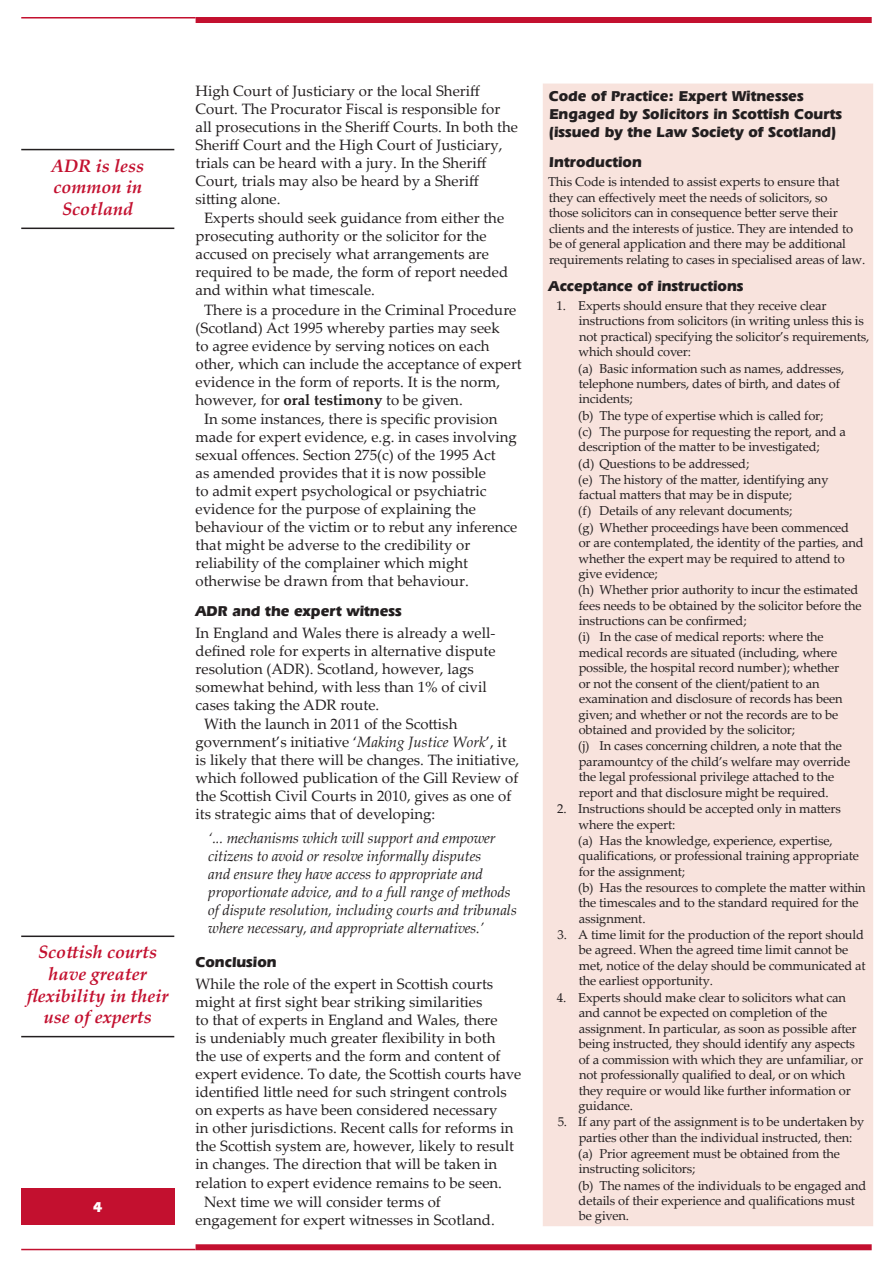
<style>
.page{position:relative;width:893px;height:1263px;background:#fff}
.page>*{position:absolute;margin:0;border:0;box-sizing:border-box;transform-origin:0 0}
.Sidebar{font:italic 700 18px/21.6px "Palatino Linotype";color:#c3102f;text-align:center}
.Body_Text{font:15px/18px "Palatino Linotype";color:#231f20}
.First_Para{font:15px/18px "Palatino Linotype";color:#231f20}
.t1{font:italic 15px/18px "Palatino Linotype";letter-spacing:-.01em;color:#231f20}
.Subheading{font:700 15px/18px "Eras IT Cby BT";color:#231f20}
.Page_Number{font:700 15px "Eras IT Cby BT";color:#fff}
.ToE_Body_Text_L2{font:12.9px/15.5px "Palatino Linotype";letter-spacing:-.01em;color:#231f20}
.ToE_Body_Text_L1{font:12.9px/15.5px "Palatino Linotype";letter-spacing:-.01em;color:#231f20}
.ToE_Body_Text{font:12.9px/15.5px "Palatino Linotype";letter-spacing:-.01em;color:#231f20}
.s1{font-weight:700}
.s2{font-style:italic}
</style>
<div class="page">
<hr style="left:21px;top:17px;width:175px;height:2px;background:#c3102f">
<div style="left:196px;top:17px;width:676px;height:6px;background:#c3102f"></div>
<hr style="left:21px;top:1249px;width:175px;height:1px;background:#c3102f">
<div style="left:196px;top:1244px;width:676px;height:6px;background:#c3102f"></div>
<div style="left:21px;top:1188px;width:153px;height:37px;background:#c3102f"></div>
<div style="left:543px;top:83px;width:330px;height:1143px;background:#f8e3dd"></div>
<hr style="left:21px;top:149px;width:153px;height:1px;background:#231f20">
<hr style="left:21px;top:228px;width:153px;height:1px;background:#231f20">
<hr style="left:21px;top:935px;width:153px;height:2px;background:#231f20">
<hr style="left:21px;top:1036px;width:153px;height:1px;background:#231f20">
<p class="Sidebar" style="left:51px;top:154px;width:94px">ADR is less common in<br>Scotland</p>
<p class="Sidebar" style="left:27px;top:941px;width:143px">Scottish courts have greater flexibility in their use of experts</p>
<p class="Page_Number" style="left:93px;top:1198px;width:11px">4</p>
<p class="First_Para" style="left:196px;top:81px;width:324px">High Court of Justiciary or the local Sheriff Court. The Procurator Fiscal is responsible for all prosecutions in the Sheriff Courts. In both the Sheriff Court and the High Court of Justiciary, trials can be heard with a jury. In the Sheriff Court, trials may also be heard by a Sheriff sitting alone.</p>
<p class="Body_Text" style="left:196px;top:209px;width:314px;text-indent:9px">Experts should seek guidance from either the prosecuting authority or the solicitor for the accused on precisely what arrangements are required to be made, the form of report needed and within what timescale.</p>
<p class="Body_Text" style="left:196px;top:300px;width:328px;text-indent:9px">There is a procedure in the Criminal Procedure (Scotland) Act 1995 whereby parties may seek<br>to agree evidence by serving notices on each other, which can include the acceptance of expert evidence in the form of reports. It is the norm, however, for <span class="s1">oral testimony</span> to be given.</p>
<p class="Body_Text" style="left:196px;top:409px;width:323px;text-indent:9px">In some instances, there is specific provision made for expert evidence, e.g. in cases involving sexual offences. Section 275(c) of the 1995 Act<br>as amended provides that it is now possible<br>to admit expert psychological or psychiatric evidence for the purpose of explaining the behaviour of the victim or to rebut any inference that might be adverse to the credibility or reliability of the complainer which might otherwise be drawn from that behaviour.</p>
<p class="Subheading" style="left:196px;top:601px;width:208px">ADR and the expert witness</p>
<p class="First_Para" style="left:196px;top:623px;width:301px">In England and Wales there is already a well&shy;defined role for experts in alternative dispute resolution (ADR). Scotland, however, lags somewhat behind, with less than 1% of civil cases taking the ADR route.</p>
<p class="Body_Text" style="left:196px;top:714px;width:325px;text-indent:9px">With the launch in 2011 of the Scottish government’s initiative ‘<span class="s2">Making Justice Work</span>’, it is likely that there will be changes. The initiative, which followed publication of the Gill Review of the Scottish Civil Courts in 2010, gives as one of its strategic aims that of developing:</p>
<p class="t1" style="left:208px;top:828px;width:310px">‘... mechanisms which will support and empower citizens to avoid or resolve informally disputes<br>and ensure they have access to appropriate and proportionate advice, and to a full range of methods of dispute resolution, including courts and tribunals where necessary, and appropriate alternatives.’</p>
<p class="Subheading" style="left:196px;top:953px;width:83px">Conclusion</p>
<p class="First_Para" style="left:196px;top:975px;width:327px">While the role of the expert in Scottish courts might at first sight bear striking similarities<br>to that of experts in England and Wales, there<br>is undeniably much greater flexibility in both<br>the use of experts and the form and content of expert evidence. To date, the Scottish courts have identified little need for such stringent controls on experts as have been considered necessary<br>in other jurisdictions. Recent calls for reforms in the Scottish system are, however, likely to result in changes. The direction that will be taken in relation to expert evidence remains to be seen.</p>
<p class="Body_Text" style="left:196px;top:1192px;width:301px;text-indent:9px">Next time we will consider terms of engagement for expert witnesses in Scotland.</p>
<p class="Subheading" style="left:549px;top:87px;width:295px">Code of Practice: Expert Witnesses<br>Engaged by Solicitors in Scottish Courts (issued by the Law Society of Scotland)</p>
<p class="Subheading" style="left:549px;top:153px;width:94px">Introduction</p>
<p class="ToE_Body_Text" style="left:548px;top:173px;width:319px">This Code is intended to assist experts to ensure that they can effectively meet the needs of solicitors, so<br>those solicitors can in consequence better serve their clients and the interests of justice. They are intended to be of general application and there may be additional requirements relating to cases in specialised areas of law.</p>
<p class="Subheading" style="left:549px;top:277px;width:196px">Acceptance of instructions</p>
<p class="ToE_Body_Text_L1" style="left:578px;top:297px;width:293px;text-indent:-22px">1. Experts should ensure that they receive clear instructions from solicitors (in writing unless this is not practical) specifying the solicitor’s requirements, which should cover:</p>
<p class="ToE_Body_Text_L2" style="left:578px;top:360px;width:268px">(a) Basic information such as names, addresses, telephone numbers, dates of birth, and dates of incidents;</p>
<p class="ToE_Body_Text_L2" style="left:578px;top:407px;width:247px">(b) The type of expertise which is called for;</p>
<p class="ToE_Body_Text_L2" style="left:578px;top:423px;width:269px">(c) The purpose for requesting the report, and a description of the matter to be investigated;</p>
<p class="ToE_Body_Text_L2" style="left:578px;top:455px;width:173px">(d) Questions to be addressed;</p>
<p class="ToE_Body_Text_L2" style="left:578px;top:471px;width:252px">(e) The history of the matter, identifying any factual matters that may be in dispute;</p>
<p class="ToE_Body_Text_L2" style="left:578px;top:503px;width:216px">(f) Details of any relevant documents;</p>
<p class="ToE_Body_Text_L2" style="left:578px;top:519px;width:287px">(g) Whether proceedings have been commenced or are contemplated, the identity of the parties, and whether the expert may be required to attend to give evidence;</p>
<p class="ToE_Body_Text_L2" style="left:578px;top:581px;width:285px">(h) Whether prior authority to incur the estimated fees needs to be obtained by the solicitor before the instructions can be confirmed;</p>
<p class="ToE_Body_Text_L2" style="left:578px;top:629px;width:266px">(i) In the case of medical reports: where the medical records are situated (including, where possible, the hospital record number); whether or not the consent of the client/patient to an examination and disclosure of records has been given; and whether or not the records are to be obtained and provided by the solicitor;</p>
<p class="ToE_Body_Text_L2" style="left:578px;top:738px;width:274px">(j) In cases concerning children, a note that the paramountcy of the child’s welfare may override the legal professional privilege attached to the report and that disclosure might be required.</p>
<p class="ToE_Body_Text_L1" style="left:578px;top:800px;width:264px;text-indent:-21px">2. Instructions should be accepted only in matters where the expert:</p>
<p class="ToE_Body_Text_L2" style="left:578px;top:832px;width:282px">(a) Has the knowledge, experience, expertise, qualifications, or professional training appropriate for the assignment;</p>
<p class="ToE_Body_Text_L2" style="left:578px;top:879px;width:289px">(b) Has the resources to complete the matter within the timescales and to the standard required for the assignment.</p>
<p class="ToE_Body_Text_L1" style="left:579px;top:926px;width:288px;text-indent:-21px">3. A time limit for the production of the report should be agreed. When the agreed time limit cannot be met, notice of the delay should be communicated at the earliest opportunity.</p>
<p class="ToE_Body_Text_L1" style="left:578px;top:989px;width:286px;text-indent:-22px">4. Experts should make clear to solicitors what can and cannot be expected on completion of the assignment. In particular, as soon as possible after being instructed, they should identify any aspects of a commission with which they are unfamiliar, or not professionally qualified to deal, or on which they require or would like further information or guidance.</p>
<p class="ToE_Body_Text_L1" style="left:579px;top:1113px;width:287px;text-indent:-21px">5. If any part of the assignment is to be undertaken by parties other than the individual instructed, then:</p>
<p class="ToE_Body_Text_L2" style="left:578px;top:1145px;width:263px">(a) Prior agreement must be obtained from the instructing solicitors;</p>
<p class="ToE_Body_Text_L2" style="left:578px;top:1177px;width:290px">(b) The names of the individuals to be engaged and details of their experience and qualifications must be given.</p>
</div>
